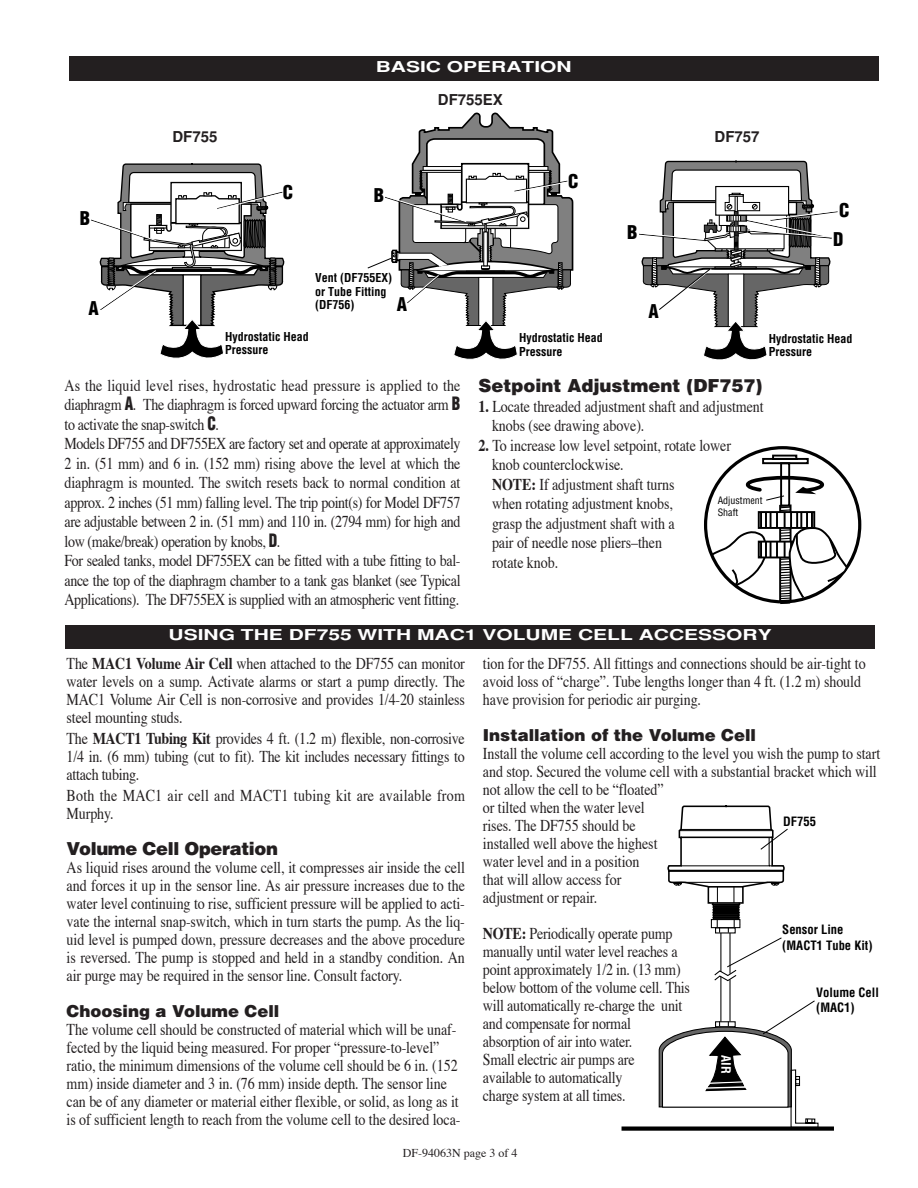
<style>
.page{position:relative;width:918px;height:1188px;background:#fff}
.page>*{position:absolute;margin:0;border:0;box-sizing:border-box;transform-origin:0 0}
.t1{font:900 condensed 18.45px "Helvetica";color:#000}
.t2{font:900 18px "Helvetica";color:#231f20}
.t3{font:900 17.85px "Helvetica";letter-spacing:-.02em;color:#231f20}
.t4{font:16.5px/18px "Times";letter-spacing:-.005em;color:#231f20;scale:.85 1}
.t5{font:16.5px/19.5px "Times";letter-spacing:-.025em;color:#231f20;scale:.85 1}
.t6{font:16.5px/18px "Times";letter-spacing:.015em;color:#231f20;scale:.85 1}
.t7{font:900 16.5px "Helvetica";color:#231f20}
.t8{font:700 15px "Helvetica";color:#fff;scale:1.4 1}
.t9{font:700 15px "Helvetica";color:#231f20}
.t10{font:700 condensed 12.6px/15.1px "Helvetica";color:#000}
.t11{font:700 condensed 12px/13.5px "Helvetica";color:#000}
.t12{font:12px "Times";color:#231f20}
.t13{font:condensed 10.05px/11.4px "Helvetica";color:#000}
.s1{font-family:"Helvetica";font-weight:900;font-stretch:condensed;font-size:18px}
.s2{font-weight:700}
</style>
<div class="page">
<div style="left:65px;top:624px;width:810px;height:24px;background:#231f20"></div>
<div style="left:622px;top:1126px;width:212px;height:5px;background:#000"></div>
<svg style="left:367px;top:112px;width:207px;height:248px"></svg>
<svg style="left:91px;top:163px;width:194px;height:196px"></svg>
<svg style="left:639px;top:160px;width:199px;height:200px"></svg>
<div style="left:69px;top:56px;width:810px;height:25px;background:#231f20"></div>
<div style="left:780px;top:462px;width:10px;height:44px;background:#fff;border:2px solid #000"></div>
<div style="left:762px;top:458px;width:47px;height:6px;border:2px solid #000"></div>
<div style="left:772px;top:455px;width:25px;height:5px;border:2px solid #000"></div>
<svg style="left:709px;top:474px;width:139px;height:131px"></svg>
<svg style="left:658px;top:805px;width:161px;height:322px"></svg>
<p class="t8" style="left:376px;top:62px;width:141px">BASIC OPERATION</p>
<p class="t1" style="left:80px;top:211px;width:12px">B</p>
<p class="t1" style="left:88px;top:301px;width:12px">A</p>
<p class="t9" style="left:172px;top:131px;width:47px">DF755</p>
<p class="t9" style="left:438px;top:94px;width:67px">DF755EX</p>
<p class="t9" style="left:715px;top:131px;width:47px">DF757</p>
<p class="t1" style="left:283px;top:185px;width:12px">C</p>
<p class="t1" style="left:374px;top:188px;width:12px">B</p>
<p class="t11" style="left:315px;top:272px;width:79px">Vent (DF755EX) or Tube Fitting (DF756)</p>
<p class="t1" style="left:397px;top:297px;width:12px">A</p>
<p class="t1" style="left:568px;top:174px;width:12px">C</p>
<p class="t1" style="left:839px;top:203px;width:12px">C</p>
<p class="t1" style="left:627px;top:225px;width:12px">B</p>
<p class="t1" style="left:833px;top:232px;width:12px">D</p>
<p class="t1" style="left:649px;top:305px;width:12px">A</p>
<p class="t11" style="left:225px;top:331px;width:85px">Hydrostatic Head<br>Pressure</p>
<p class="t11" style="left:769px;top:333px;width:85px">Hydrostatic Head<br>Pressure</p>
<p class="t11" style="left:519px;top:332px;width:85px">Hydrostatic Head<br>Pressure</p>
<p class="t5" style="left:64px;top:377px;width:467px">As the liquid level rises, hydrostatic head pressure is applied to the diaphragm <span class="s1">A</span>. The diaphragm is forced upward forcing the actuator arm <span class="s1">B </span>to activate the snap-switch <span class="s1">C</span>.<br>Models DF755 and DF755EX are factory set and operate at approximately 2 in. (51 mm) and 6 in. (152 mm) rising above the level at which the diaphragm is mounted. The switch resets back to normal condition at approx. 2 inches (51 mm) falling level. The trip point(s) for Model DF757 are adjustable between 2 in. (51 mm) and 110 in. (2794 mm) for high and low (make/break) operation by knobs, <span class="s1">D</span>.<br>For sealed tanks, model DF755EX can be fitted with a tube fitting to bal&shy;ance the top of the diaphragm chamber to a tank gas blanket (see Typical Applications). The DF755EX is supplied with an atmospheric vent fitting.</p>
<p class="t2" style="left:479px;top:379px;width:285px">Setpoint Adjustment (DF757)</p>
<p class="t4" style="left:492px;top:398px;width:321px;line-height:19.5px;text-indent:-13px"><span class="s2">1.</span> Locate threaded adjustment shaft and adjustment knobs (see drawing above).</p>
<p class="t4" style="left:492px;top:437px;width:283px;line-height:19.5px;text-indent:-13px"><span class="s2">2.</span> To increase low level setpoint, rotate lower knob counterclockwise.<br><span class="s2">NOTE:</span> If adjustment shaft turns<br>when rotating adjustment knobs,<br>grasp the adjustment shaft with a<br>pair of needle nose pliers–then<br>rotate knob.</p>
<p class="t13" style="left:718px;top:496px;width:46px">Adjustment<br>Shaft</p>
<p class="t8" style="left:169px;top:629px;width:432px">USING THE DF755 WITH MAC1 VOLUME CELL ACCESSORY</p>
<p class="t4" style="left:67px;top:656px;width:470px;text-align:justify">The <span class="s2">MAC1 Volume Air Cell</span> when attached to the DF755 can monitor water levels on a sump. Activate alarms or start a pump directly. The MAC1 Volume Air Cell is non-corrosive and provides 1/4-20 stainless steel mounting studs.</p>
<p class="t4" style="left:67px;top:731px;width:470px;text-align:justify">The <span class="s2">MACT1 Tubing Kit</span> provides 4 ft. (1.2 m) flexible, non-corrosive 1/4 in. (6 mm) tubing (cut to fit). The kit includes necessary fittings to attach tubing.</p>
<p class="t6" style="left:67px;top:788px;width:470px">Both the MAC1 air cell and MACT1 tubing kit are available from<br>Murphy.</p>
<p class="t3" style="left:67px;top:842px;width:213px">Volume Cell Operation</p>
<p class="t4" style="left:67px;top:860px;width:470px;text-align:justify">As liquid rises around the volume cell, it compresses air inside the cell and forces it up in the sensor line. As air pressure increases due to the water level continuing to rise, sufficient pressure will be applied to acti&shy;vate the internal snap-switch, which in turn starts the pump. As the liq&shy;uid level is pumped down, pressure decreases and the above procedure is reversed. The pump is stopped and held in a standby condition. An air purge may be required in the sensor line. Consult factory.</p>
<p class="t7" style="left:67px;top:1005px;width:214px">Choosing a Volume Cell</p>
<p class="t4" style="left:67px;top:1022px;width:465px">The volume cell should be constructed of material which will be unaf&shy;fected by the liquid being measured. For proper “pressure-to-level” ratio, the minimum dimensions of the volume cell should be 6 in. (152 mm) inside diameter and 3 in. (76 mm) inside depth. The sensor line can be of any diameter or material either flexible, or solid, as long as it is of sufficient length to reach from the volume cell to the desired loca-</p>
<p class="t4" style="left:483px;top:656px;width:452px">tion for the DF755. All fittings and connections should be air-tight to avoid loss of “charge”. Tube lengths longer than 4 ft. (1.2 m) should have provision for periodic air purging.</p>
<p class="t7" style="left:483px;top:729px;width:275px">Installation of the Volume Cell</p>
<p class="t4" style="left:483px;top:746px;width:469px">Install the volume cell according to the level you wish the pump to start and stop. Secured the volume cell with a substantial bracket which will not allow the cell to be “floated”<br>or tilted when the water level<br>rises. The DF755 should be<br>installed well above the highest<br>water level and in a position<br>that will allow access for<br>adjustment or repair.</p>
<p class="t4" style="left:483px;top:926px;width:245px"><span class="s2">NOTE:</span> Periodically operate pump manually until water level reaches a point approximately 1/2 in. (13 mm) below bottom of the volume cell. This will automatically re-charge the unit and compensate for normal absorption of air into water.<br>Small electric air pumps are<br>available to automatically<br>charge system at all times.</p>
<p class="t10" style="left:783px;top:815px;width:34px">DF755</p>
<p class="t10" style="left:782px;top:923px;width:92px">Sensor Line (MACT1 Tube Kit)</p>
<p class="t10" style="left:816px;top:986px;width:64px">Volume Cell (MAC1)</p>
<p class="t12" style="left:403px;top:1148px;width:116px">DF-94063N page 3 of 4</p>
</div>
